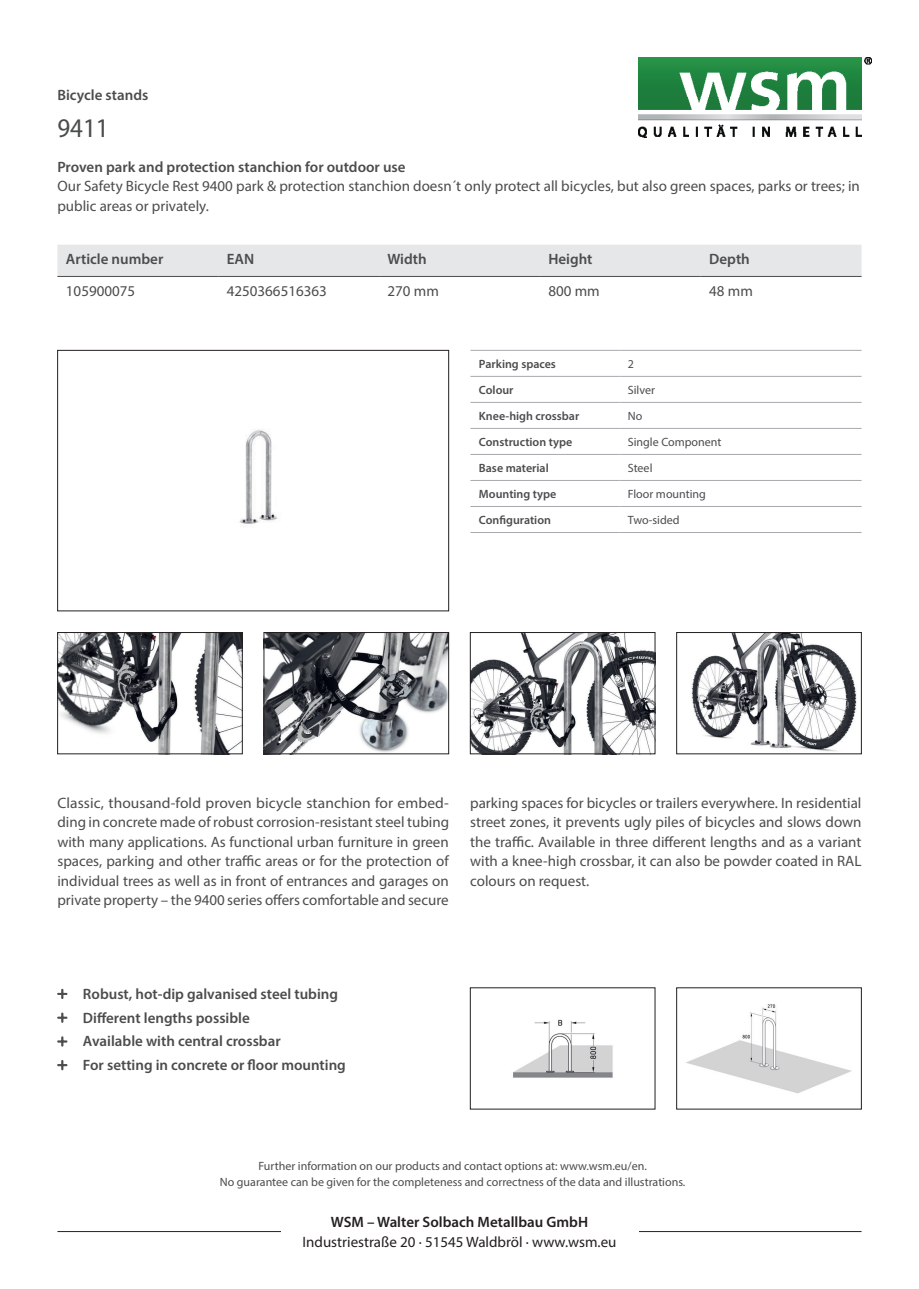
<style>
.page{position:relative;width:919px;height:1289px;background:#fff}
.page>*{position:absolute;margin:0;border:0;box-sizing:border-box;transform-origin:0 0}
.t1{font:semi-condensed 27px "Myriad Pro";color:#4b4c4d}
.t2{font:15px/19.5px "Myriad Pro";color:#4b4c4d;text-align:justify}
.t3{font:600 15px "Myriad Pro";color:#4b4c4d}
.t4{font:15px "Myriad Pro";color:#231f20}
.t5{font:600 15px "Myriad Pro";color:#231f20}
.t6{font:12px/16.5px "Myriad Pro";color:#4b4c4d;text-align:center}
.t7{font:600 12px "Myriad Pro";color:#4b4c4d}
</style>
<div class="page">
<hr style="left:470px;top:350px;width:149px;height:1px;background:#a8a9ad">
<hr style="left:619px;top:350px;width:242px;height:1px;background:#a8a9ad">
<hr style="left:470px;top:376px;width:149px;height:1px;background:#a8a9ad">
<hr style="left:619px;top:376px;width:242px;height:1px;background:#a8a9ad">
<hr style="left:470px;top:402px;width:149px;height:1px;background:#a8a9ad">
<hr style="left:619px;top:402px;width:242px;height:1px;background:#a8a9ad">
<hr style="left:470px;top:428px;width:149px;height:1px;background:#a8a9ad">
<hr style="left:619px;top:428px;width:242px;height:1px;background:#a8a9ad">
<hr style="left:470px;top:454px;width:149px;height:1px;background:#a8a9ad">
<hr style="left:619px;top:454px;width:242px;height:1px;background:#a8a9ad">
<hr style="left:470px;top:480px;width:149px;height:1px;background:#a8a9ad">
<hr style="left:619px;top:480px;width:242px;height:1px;background:#a8a9ad">
<hr style="left:470px;top:506px;width:149px;height:1px;background:#a8a9ad">
<hr style="left:619px;top:506px;width:242px;height:1px;background:#a8a9ad">
<hr style="left:470px;top:532px;width:149px;height:1px;background:#a8a9ad">
<hr style="left:619px;top:532px;width:242px;height:1px;background:#a8a9ad">
<img style="left:686px;top:1004px;width:166px;height:90px">
<img style="left:513px;top:1019px;width:100px;height:59px">
<img style="left:239px;top:429px;width:39px;height:95px">
<div style="left:57px;top:350px;width:392px;height:261px;border:1px solid #231f20"></div>
<img style="left:59px;top:634px;width:181px;height:118px">
<div style="left:57px;top:632px;width:185px;height:122px;border:1px solid #231f20"></div>
<img style="left:266px;top:634px;width:181px;height:118px">
<div style="left:264px;top:632px;width:185px;height:122px;border:1px solid #231f20"></div>
<img style="left:691px;top:634px;width:166px;height:118px">
<div style="left:676px;top:632px;width:185px;height:122px;border:1px solid #231f20"></div>
<img style="left:472px;top:634px;width:181px;height:118px">
<div style="left:470px;top:632px;width:185px;height:122px;border:1px solid #231f20"></div>
<div style="left:57px;top:245px;width:804px;height:31px;background:#e6e7e9"></div>
<hr style="left:57px;top:276px;width:161px;height:1px;background:#4b4c4d">
<hr style="left:218px;top:276px;width:161px;height:1px;background:#4b4c4d">
<hr style="left:379px;top:276px;width:161px;height:1px;background:#4b4c4d">
<hr style="left:540px;top:276px;width:160px;height:1px;background:#4b4c4d">
<hr style="left:700px;top:276px;width:161px;height:1px;background:#4b4c4d">
<hr style="left:57px;top:1231px;width:804px;height:1px;background:#231f20">
<img style="left:638px;top:57px;width:233px;height:80px">
<div style="left:281px;top:1215px;width:357px;height:31px;background:#fff"></div>
<p class="t3" style="left:57px;top:85px;width:92px">Bicycle stands</p>
<p class="t1" style="left:57px;top:111px;width:53px">9411</p>
<p class="t3" style="left:57px;top:157px;width:349px">Proven park and protection stanchion for outdoor use</p>
<p class="t2" style="left:57px;top:176px;width:803px">Our Safety Bicycle Rest 9400 park &amp; protection stanchion doesn´t only protect all bicycles, but also green spaces, parks or trees; in public areas or privately.</p>
<p class="t3" style="left:66px;top:250px;width:99px">Article number</p>
<p class="t3" style="left:227px;top:250px;width:29px">EAN</p>
<p class="t3" style="left:387px;top:250px;width:41px">Width</p>
<p class="t3" style="left:548px;top:250px;width:46px">Height</p>
<p class="t3" style="left:709px;top:250px;width:42px">Depth</p>
<p class="t2" style="left:66px;top:281px;width:71px">105900075</p>
<p class="t2" style="left:227px;top:281px;width:102px">4250366516363</p>
<p class="t2" style="left:387px;top:281px;width:53px">270 mm</p>
<p class="t2" style="left:548px;top:281px;width:53px">800 mm</p>
<p class="t2" style="left:709px;top:281px;width:45px">48 mm</p>
<p class="t7" style="left:479px;top:356px;width:78px">Parking spaces</p>
<p class="t6" style="left:627px;top:355px;width:8px">2</p>
<p class="t7" style="left:479px;top:382px;width:36px">Colour</p>
<p class="t6" style="left:627px;top:381px;width:29px">Silver</p>
<p class="t7" style="left:479px;top:408px;width:102px">Knee-high crossbar</p>
<p class="t6" style="left:627px;top:407px;width:16px">No</p>
<p class="t7" style="left:479px;top:434px;width:95px">Construction type</p>
<p class="t6" style="left:627px;top:433px;width:95px">Single Component</p>
<p class="t7" style="left:479px;top:460px;width:71px">Base material</p>
<p class="t6" style="left:627px;top:459px;width:26px">Steel</p>
<p class="t7" style="left:479px;top:486px;width:79px">Mounting type</p>
<p class="t6" style="left:627px;top:485px;width:80px">Floor mounting</p>
<p class="t7" style="left:479px;top:512px;width:74px">Configuration</p>
<p class="t6" style="left:627px;top:511px;width:53px">Two-sided</p>
<p class="t2" style="left:57px;top:792px;width:393px">Classic, thousand-fold proven bicycle stanchion for embed&shy;ding in concrete made of robust corrosion-resistant steel tubing with many applications. As functional urban furniture in green spaces, parking and other traffic areas or for the protection of individual trees as well as in front of entrances and garages on private property – the 9400 series offers comfortable and secure</p>
<p class="t2" style="left:470px;top:792px;width:393px">parking spaces for bicycles or trailers everywhere. In residential street zones, it prevents ugly piles of bicycles and slows down the traffic. Available in three different lengths and as a variant with a knee-high crossbar, it can also be powder coated in RAL colours on request.</p>
<p class="t3" style="left:83px;top:984px;width:257px">Robust, hot-dip galvanised steel tubing</p>
<p class="t3" style="left:83px;top:1008px;width:168px">Different lengths possible</p>
<p class="t3" style="left:83px;top:1031px;width:199px">Available with central crossbar</p>
<p class="t3" style="left:83px;top:1055px;width:264px">For setting in concrete or floor mounting</p>
<p class="t6" style="left:220px;top:1157px;width:467px">Further information on our products and contact options at: www.wsm.eu/en.<br>No guarantee can be given for the completeness and correctness of the data and illustrations.</p>
<p class="t5" style="left:331px;top:1212px;width:259px">WSM – Walter Solbach Metallbau GmbH</p>
<p class="t4" style="left:302px;top:1232px;width:315px">Industriestraße 20 · 51545 Waldbröl · www.wsm.eu</p>
</div>
